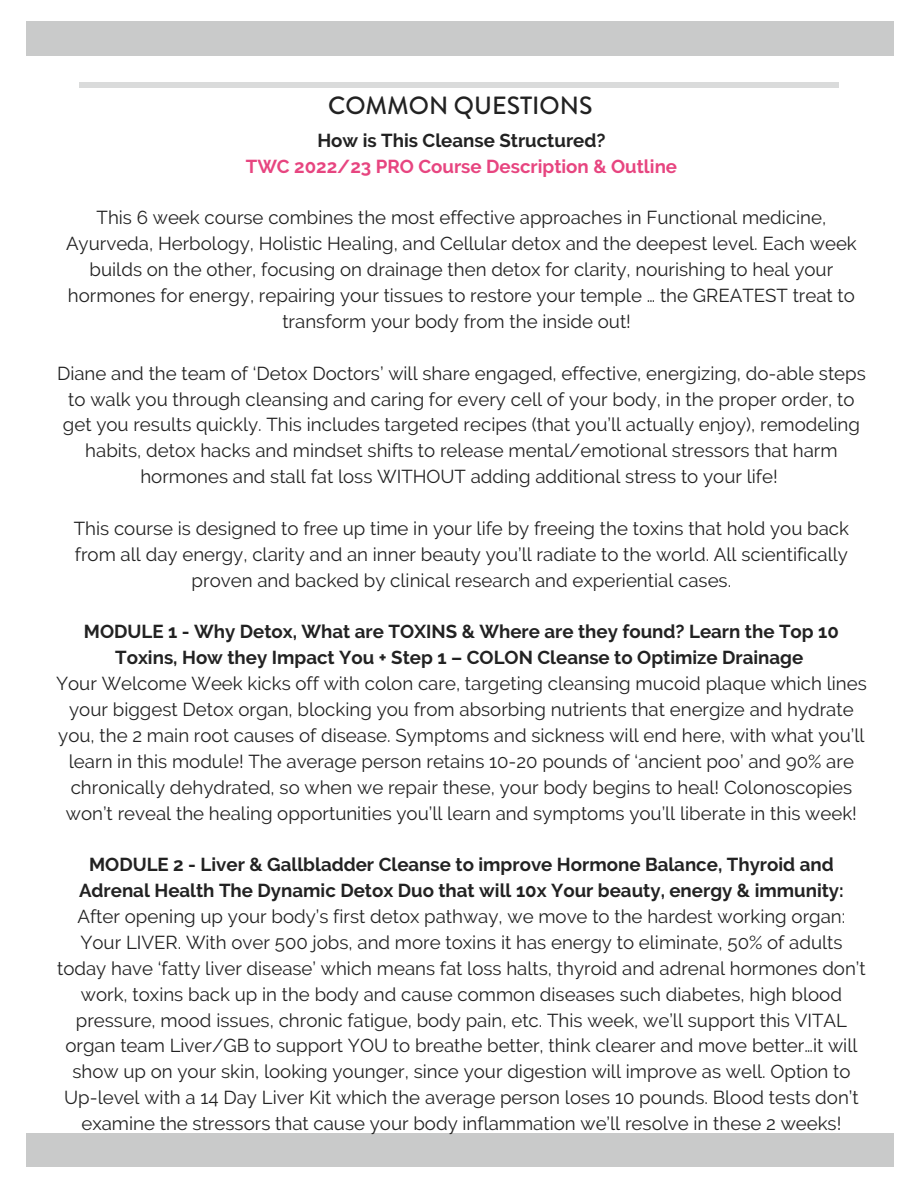
<style>
.page{position:relative;width:918px;height:1188px;background:#fff}
.page>*{position:absolute;margin:0;border:0;box-sizing:border-box;transform-origin:0 0}
.t1{font:500 24.9px "Brandon Grotesque";color:#222}
.t2{font:18.75px/25.8px "Raleway";color:#222;text-align:center}
.t3{font:700 18.75px/25.8px "Raleway";color:#222;text-align:center}
.t4{font:700 18.75px "Raleway";color:#e74580}
</style>
<div class="page">
<div style="left:27px;top:1133px;width:866px;height:34px;background:#c9caca"></div>
<div style="left:27px;top:21px;width:866px;height:35px;background:#c9caca"></div>
<div style="left:80px;top:83px;width:759px;height:5px;background:#dadbdb"></div>
<h1 class="t1" style="left:328px;top:88px;width:266px">COMMON QUESTIONS</h1>
<p class="t3" style="left:317px;top:127px;width:290px">How is This Cleanse Structured?</p>
<p class="t4" style="left:246px;top:155px;width:433px">TWC 2022/23 PRO Course Description &amp; Outline</p>
<p class="t2" style="left:66px;top:205px;width:792px">This 6 week course combines the most effective approaches in Functional medicine, Ayurveda, Herbology, Holistic Healing, and Cellular detox and the deepest level. Each week builds on the other, focusing on drainage then detox for clarity, nourishing to heal your hormones for energy, repairing your tissues to restore your temple … the GREATEST treat to transform your body from the inside out!</p>
<p class="t2" style="left:57px;top:360px;width:810px">Diane and the team of ‘Detox Doctors’ will share engaged, effective, energizing, do-able steps to walk you through cleansing and caring for every cell of your body, in the proper order, to get you results quickly. This includes targeted recipes (that you’ll actually enjoy), remodeling habits, detox hacks and mindset shifts to release mental/emotional stressors that harm hormones and stall fat loss WITHOUT adding additional stress to your life!</p>
<p class="t2" style="left:74px;top:515px;width:777px">This course is designed to free up time in your life by freeing the toxins that hold you back from all day energy, clarity and an inner beauty you’ll radiate to the world. All scientifically proven and backed by clinical research and experiential cases.</p>
<p class="t3" style="left:84px;top:619px;width:756px">MODULE 1 - Why Detox, What are TOXINS &amp; Where are they found? Learn the Top 10<br>Toxins, How they Impact You + Step 1 – COLON Cleanse to Optimize Drainage</p>
<p class="t2" style="left:56px;top:671px;width:812px">Your Welcome Week kicks off with colon care, targeting cleansing mucoid plaque which lines your biggest Detox organ, blocking you from absorbing nutrients that energize and hydrate you, the 2 main root causes of disease. Symptoms and sickness will end here, with what you’ll learn in this module! The average person retains 10-20 pounds of ‘ancient poo’ and 90% are chronically dehydrated, so when we repair these, your body begins to heal! Colonoscopies won’t reveal the healing opportunities you’ll learn and symptoms you’ll liberate in this week!</p>
<p class="t3" style="left:79px;top:852px;width:766px">MODULE 2 - Liver &amp; Gallbladder Cleanse to improve Hormone Balance, Thyroid and<br>Adrenal Health The Dynamic Detox Duo that will 10x Your beauty, energy &amp; immunity:</p>
<p class="t2" style="left:57px;top:904px;width:810px">After opening up your body’s first detox pathway, we move to the hardest working organ:<br>Your LIVER. With over 500 jobs, and more toxins it has energy to eliminate, 50% of adults today have ‘fatty liver disease’ which means fat loss halts, thyroid and adrenal hormones don’t work, toxins back up in the body and cause common diseases such diabetes, high blood pressure, mood issues, chronic fatigue, body pain, etc. This week, we’ll support this VITAL organ team Liver/GB to support YOU to breathe better, think clearer and move better…it will show up on your skin, looking younger, since your digestion will improve as well. Option to Up-level with a 14 Day Liver Kit which the average person loses 10 pounds. Blood tests don’t examine the stressors that cause your body inflammation we’ll resolve in these 2 weeks!</p>
</div>
